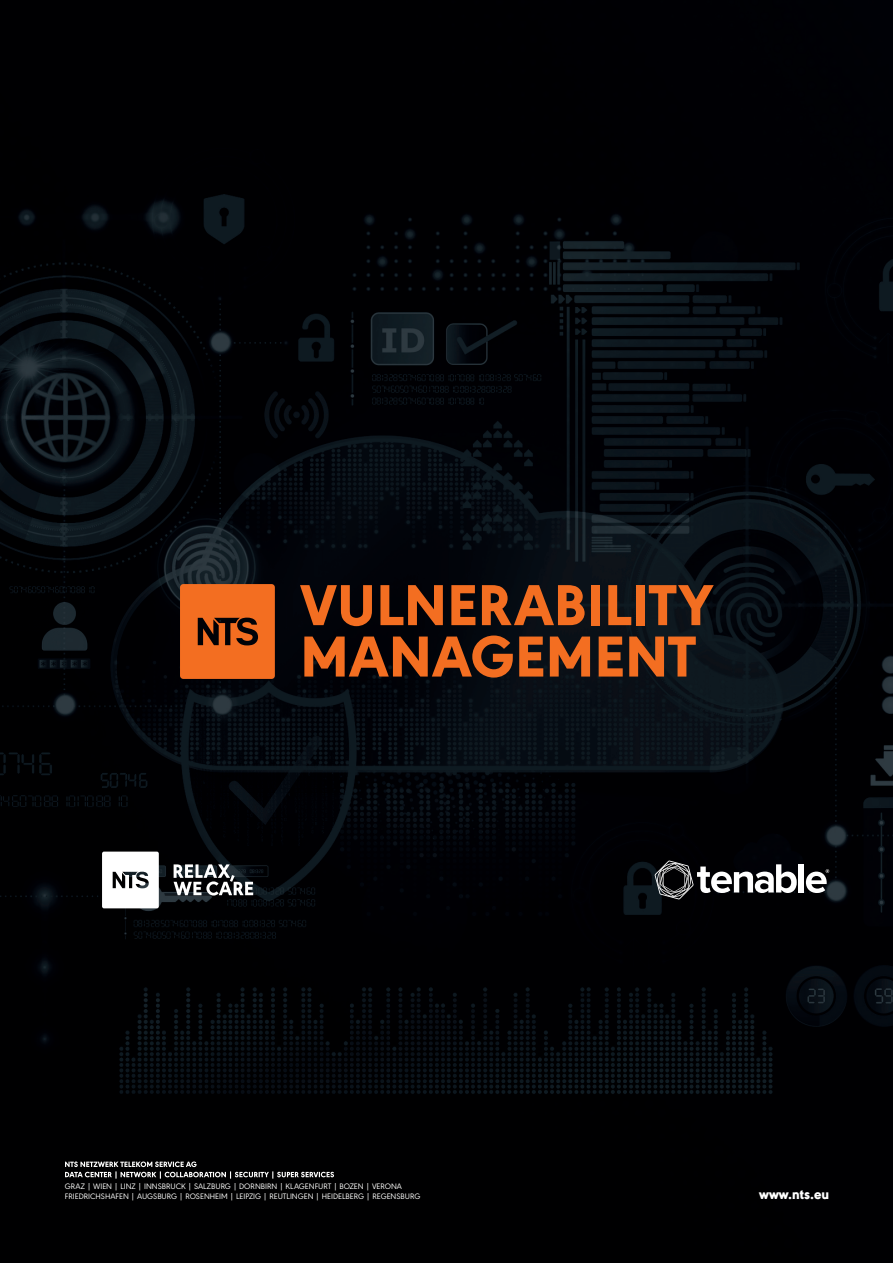
<style>
.page{position:relative;width:893px;height:1263px;background:#fff}
.page>*{position:absolute;margin:0;border:0;box-sizing:border-box;transform-origin:0 0}
.t1{font:800 60px/51.4px "URW Geometric";letter-spacing:.015em;color:#f36e21}
.t2{font:800 15px "URW Geometric";color:#fff}
.t3{font:8.25px/9.9px "URW Geometric";color:#fff}
</style>
<div class="page">
<img style="left:0;top:0;width:893px;height:1263px">
<svg style="left:174px;top:864px;width:79px;height:31px"></svg>
<svg style="left:102px;top:851px;width:57px;height:57px"></svg>
<div style="left:798px;top:864px;width:6px;height:28px;background:#fff"></div>
<svg style="left:806px;top:869px;width:23px;height:24px"></svg>
<svg style="left:655px;top:860px;width:142px;height:39px"></svg>
<svg style="left:180px;top:584px;width:95px;height:95px;background:#d9621e"></svg>
<svg style="left:65px;top:1161px;width:269px;height:17px;background:#393939"></svg>
<h1 class="t1" style="left:301px;top:576px;width:414px">VULNERABILITY<br>MANAGEMENT</h1>
<p class="t3" style="left:65px;top:1181px;width:357px">GRAZ | WIEN | LINZ | INNSBRUCK | SALZBURG | DORNBIRN | KLAGENFURT | BOZEN | VERONA<br>FRIEDRICHSHAFEN | AUGSBURG | ROSENHEIM | LEIPZIG | REUTLINGEN | HEIDELBERG | REGENSBURG</p>
<h2 class="t2" style="left:759px;top:1183px;width:71px">www.nts.eu</h2>
</div>
